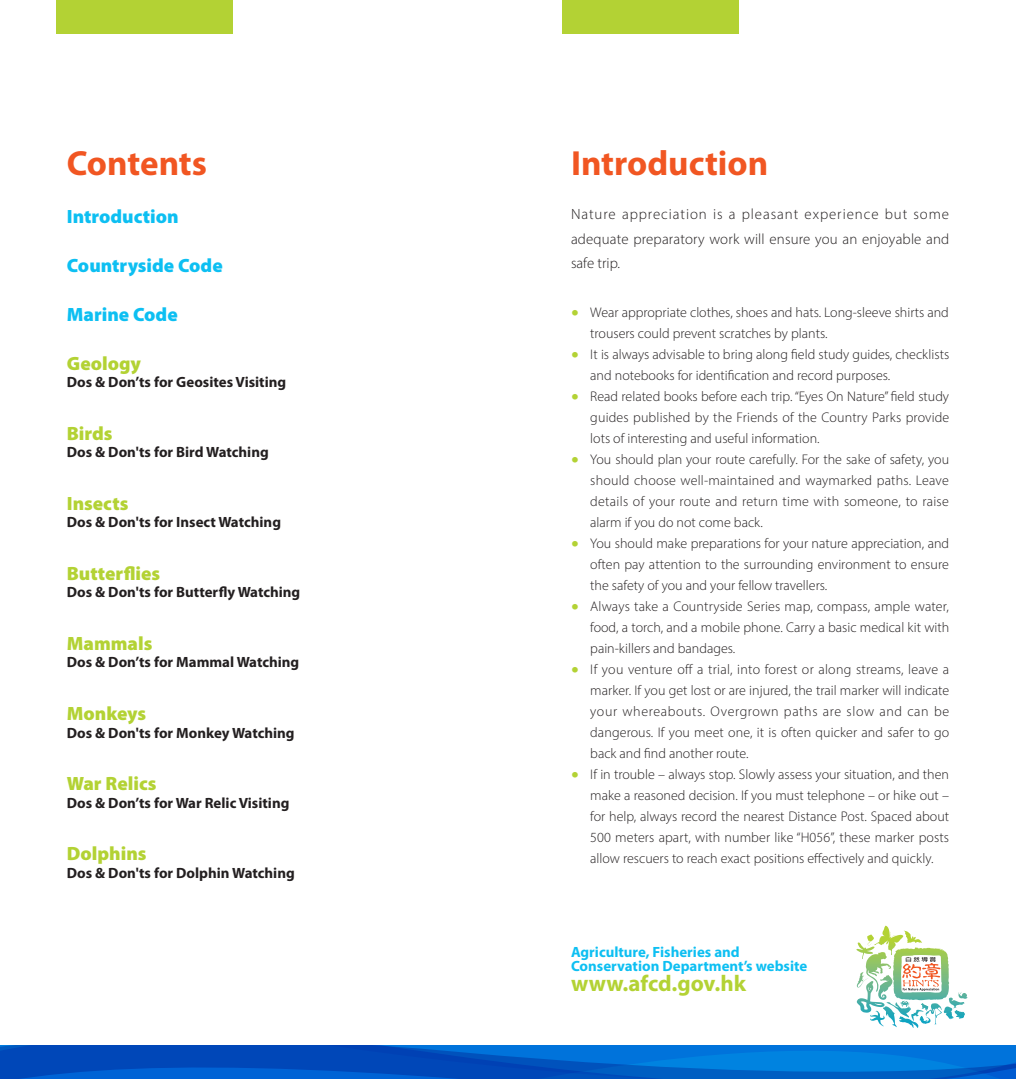
<style>
.page{position:relative;width:1016px;height:1079px;background:#fff}
.page>*{position:absolute;margin:0;border:0;box-sizing:border-box;transform-origin:0 0}
.t1{font:700 35px "Myriad Pro";color:#f15622}
.t2{font:700 22.75px "Myriad Pro";color:#b3d234}
.t3{font:900 19.25px "Myriad Pro";color:#b3d234}
.t4{font:900 19.25px "Myriad Pro";color:#0dbff2}
.t5{font:700 14.88px "Myriad Pro";color:#231f20}
.t6{font:300 14.88px/24.5px "Myriad Pro";letter-spacing:.01em;color:#231f20;text-align:justify}
.t7{font:700 14.88px/14px "Myriad Pro";color:#0dbff2}
.t8{font:300 14px/21px "Myriad Pro";color:#231f20;text-align:justify}
.s1{font-size:31.5px;color:#b3d234}
</style>
<div class="page">
<div style="left:56px;top:0;width:177px;height:34px;background:#b3d234"></div>
<div style="left:562px;top:0;width:176px;height:34px;background:#b3d234"></div>
<svg style="left:856px;top:925px;width:111px;height:103px"></svg>
<svg style="left:0;top:1045px;width:1016px;height:34px;background:#005dc8"></svg>
<h1 class="t1" style="left:67px;top:143px;width:142px">Contents</h1>
<h3 class="t4" style="left:67px;top:205px;width:113px">Introduction</h3>
<h3 class="t4" style="left:67px;top:254px;width:157px">Countryside Code</h3>
<h3 class="t4" style="left:67px;top:303px;width:112px">Marine Code</h3>
<h3 class="t3" style="left:67px;top:352px;width:76px">Geology</h3>
<p class="t5" style="left:67px;top:374px;width:221px">Dos &amp; Don’ts for Geosites Visiting</p>
<h3 class="t3" style="left:67px;top:422px;width:47px">Birds</h3>
<p class="t5" style="left:67px;top:444px;width:203px">Dos &amp; Don'ts for Bird Watching</p>
<h3 class="t3" style="left:67px;top:492px;width:63px">Insects</h3>
<p class="t5" style="left:67px;top:514px;width:216px">Dos &amp; Don'ts for Insect Watching</p>
<h3 class="t3" style="left:67px;top:562px;width:95px">Butterflies</h3>
<p class="t5" style="left:67px;top:584px;width:235px">Dos &amp; Don'ts for Butterfly Watching</p>
<h3 class="t3" style="left:67px;top:632px;width:87px">Mammals</h3>
<p class="t5" style="left:67px;top:654px;width:234px">Dos &amp; Don’ts for Mammal Watching</p>
<h3 class="t3" style="left:67px;top:702px;width:81px">Monkeys</h3>
<p class="t5" style="left:67px;top:724px;width:229px">Dos &amp; Don'ts for Monkey Watching</p>
<h3 class="t3" style="left:67px;top:772px;width:91px">War Relics</h3>
<p class="t5" style="left:67px;top:794px;width:224px">Dos &amp; Don’ts for War Relic Visiting</p>
<h3 class="t3" style="left:67px;top:842px;width:81px">Dolphins</h3>
<p class="t5" style="left:67px;top:864px;width:229px">Dos &amp; Don'ts for Dolphin Watching</p>
<h1 class="t1" style="left:571px;top:143px;width:199px">Introduction</h1>
<p class="t6" style="left:571px;top:202px;width:380px">Nature appreciation is a pleasant experience but some adequate preparatory work will ensure you an enjoyable and safe trip.</p>
<p class="t8" style="left:590px;top:301px;width:360px;text-indent:-19px"><span class="s1">•</span> Wear appropriate clothes, shoes and hats. Long-sleeve shirts and trousers could prevent scratches by plants.</p>
<p class="t8" style="left:590px;top:343px;width:360px;text-indent:-19px"><span class="s1">•</span> It is always advisable to bring along field study guides, checklists and notebooks for identification and record purposes.</p>
<p class="t8" style="left:590px;top:385px;width:361px;text-indent:-19px"><span class="s1">•</span> Read related books before each trip. “Eyes On Nature” field study guides published by the Friends of the Country Parks provide lots of interesting and useful information.</p>
<p class="t8" style="left:590px;top:448px;width:360px;text-indent:-19px"><span class="s1">•</span> You should plan your route carefully. For the sake of safety, you should choose well-maintained and waymarked paths. Leave details of your route and return time with someone, to raise alarm if you do not come back.</p>
<p class="t8" style="left:590px;top:532px;width:360px;text-indent:-19px"><span class="s1">•</span> You should make preparations for your nature appreciation, and often pay attention to the surrounding environment to ensure the safety of you and your fellow travellers.</p>
<p class="t8" style="left:590px;top:595px;width:360px;text-indent:-19px"><span class="s1">•</span> Always take a Countryside Series map, compass, ample water, food, a torch, and a mobile phone. Carry a basic medical kit with pain-killers and bandages.</p>
<p class="t8" style="left:590px;top:658px;width:360px;text-indent:-19px"><span class="s1">•</span> If you venture off a trial, into forest or along streams, leave a marker. If you get lost or are injured, the trail marker will indicate your whereabouts. Overgrown paths are slow and can be dangerous. If you meet one, it is often quicker and safer to go back and find another route.</p>
<p class="t8" style="left:590px;top:763px;width:360px;text-indent:-19px"><span class="s1">•</span> If in trouble – always stop. Slowly assess your situation, and then make a reasoned decision. If you must telephone – or hike out – for help, always record the nearest Distance Post. Spaced about 500 meters apart, with number like “H056”, these marker posts allow rescuers to reach exact positions effectively and quickly.</p>
<p class="t7" style="left:571px;top:945px;width:238px">Agriculture, Fisheries and<br>Conservation Department’s website</p>
<h2 class="t2" style="left:571px;top:971px;width:177px">www.afcd.gov.hk</h2>
</div>
